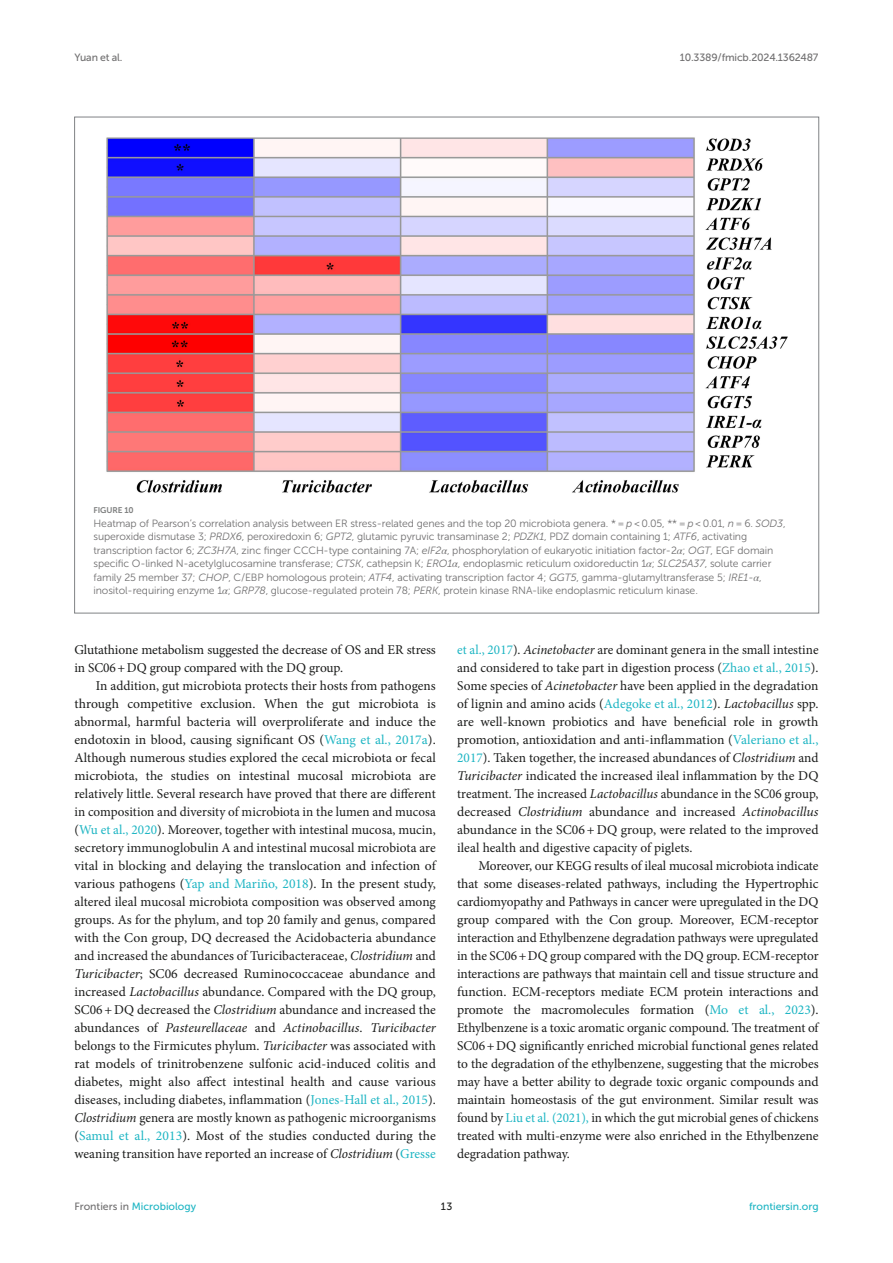
<style>
.page{position:relative;width:893px;height:1263px;background:#fff}
.page>*{position:absolute;margin:0;border:0;box-sizing:border-box;transform-origin:0 0}
.TEXT{font:13.5px/18px "Minion Pro";letter-spacing:-.005em;color:#1b1c1b;text-align:justify}
.FIG_LEG{font:10.5px/13.5px "Museo Sans 300";letter-spacing:-.01em;color:#706f70}
.t1{font:10.5px "Museo Sans 500";color:#1db5c3}
.t2{font:10.5px "Museo Sans 500";letter-spacing:-.015em;color:#706f70}
.t3{font:10.5px "Museo Sans 500";color:#1b1c1b}
.FIG_HD{font:8.25px "Museo Sans 700";letter-spacing:-.01em;color:#7e7f7f}
.s1{font-style:italic}
.s2{font-family:"STIX General";font-style:italic}
.s3{color:#1db5c3}
.s4{color:#706f70}
</style>
<div class="page">
<img style="left:106px;top:137px;width:682px;height:356px">
<p class="t2" style="left:74px;top:51px;width:50px">Yuan et al.</p>
<p class="t2" style="left:680px;top:51px;width:140px">10.3389/fmicb.2024.1362487</p>
<p class="FIG_HD" style="left:94px;top:506px;width:42px">FIGURE 10</p>
<p class="FIG_LEG" style="left:94px;top:516px;width:694px">Heatmap of Pearson’s correlation analysis between ER stress-related genes and the top 20 microbiota genera. * = <span class="s1">p</span> &lt; 0.05, ** = <span class="s1">p</span> &lt; 0.01, <span class="s1">n</span> = 6. <span class="s1">SOD3</span>, superoxide dismutase 3; <span class="s1">PRDX6</span>, peroxiredoxin 6; <span class="s1">GPT2</span>, glutamic pyruvic transaminase 2; <span class="s1">PDZK1</span>, PDZ domain containing 1; <span class="s1">ATF6</span>, activating transcription factor 6; <span class="s1">ZC3H7A</span>, zinc finger CCCH-type containing 7A; <span class="s1">eIF2</span><span class="s2">α</span>, phosphorylation of eukaryotic initiation factor-2<span class="s2">α</span>; <span class="s1">OGT</span>, EGF domain specific O-linked N-acetylglucosamine transferase; <span class="s1">CTSK</span>, cathepsin K; <span class="s1">ERO1</span><span class="s2">α</span>, endoplasmic reticulum oxidoreductin 1<span class="s2">α</span>; <span class="s1">SLC25A37</span>, solute carrier family 25 member 37; <span class="s1">CHOP</span>, C/EBP homologous protein; <span class="s1">ATF4</span>, activating transcription factor 4; <span class="s1">GGT5</span>, gamma-glutamyltransferase 5; <span class="s1">IRE1-</span><span class="s2">α</span>, inositol-requiring enzyme 1<span class="s2">α</span>; <span class="s1">GRP78</span>, glucose-regulated protein 78; <span class="s1">PERK</span>, protein kinase RNA-like endoplasmic reticulum kinase.</p>
<p class="TEXT" style="left:74px;top:641px;width:363px">Glutathione metabolism suggested the decrease of OS and ER stress in SC06+DQ group compared with the DQ group.</p>
<p class="TEXT" style="left:74px;top:677px;width:363px;text-indent:21px">In addition, gut microbiota protects their hosts from pathogens through competitive exclusion. When the gut microbiota is abnormal, harmful bacteria will overproliferate and induce the endotoxin in blood, causing significant OS (<span class="s3">Wang et al., 2017a</span>).<br>Although numerous studies explored the cecal microbiota or fecal microbiota, the studies on intestinal mucosal microbiota are relatively little. Several research have proved that there are different in composition and diversity of microbiota in the lumen and mucosa (<span class="s3">Wu et al., 2020</span>). Moreover, together with intestinal mucosa, mucin, secretory immunoglobulin A and intestinal mucosal microbiota are vital in blocking and delaying the translocation and infection of various pathogens (<span class="s3">Yap and Mariño, 2018</span>). In the present study, altered ileal mucosal microbiota composition was observed among groups. As for the phylum, and top 20 family and genus, compared with the Con group, DQ decreased the Acidobacteria abundance and increased the abundances of Turicibacteraceae, <span class="s1">Clostridium</span> and <span class="s1">Turicibacter</span>; SC06 decreased Ruminococcaceae abundance and increased <span class="s1">Lactobacillus</span> abundance. Compared with the DQ group, SC06+DQ decreased the <span class="s1">Clostridium</span> abundance and increased the abundances of <span class="s1">Pasteurellaceae</span> and <span class="s1">Actinobacillus</span>. <span class="s1">Turicibacter </span>belongs to the Firmicutes phylum. <span class="s1">Turicibacter</span> was associated with rat models of trinitrobenzene sulfonic acid-induced colitis and diabetes, might also affect intestinal health and cause various diseases, including diabetes, inflammation (<span class="s3">Jones-Hall et al., 2015</span>).<br><span class="s1">Clostridium</span> genera are mostly known as pathogenic microorganisms (<span class="s3">Samul et al., 2013</span>). Most of the studies conducted during the weaning transition have reported an increase of <span class="s1">Clostridium</span> (<span class="s3">Gresse</span></p>
<p class="TEXT" style="left:457px;top:641px;width:363px"><span class="s3">et al., 2017</span>). <span class="s1">Acinetobacter</span> are dominant genera in the small intestine and considered to take part in digestion process (<span class="s3">Zhao et al., 2015</span>).<br>Some species of <span class="s1">Acinetobacter</span> have been applied in the degradation of lignin and amino acids (<span class="s3">Adegoke et al., 2012</span>). <span class="s1">Lactobacillus</span> spp. are well-known probiotics and have beneficial role in growth promotion, antioxidation and anti-inflammation (<span class="s3">Valeriano et al., 2017</span>). Taken together, the increased abundances of <span class="s1">Clostridium</span> and <span class="s1">Turicibacter</span> indicated the increased ileal inflammation by the DQ treatment. The increased <span class="s1">Lactobacillus</span> abundance in the SC06 group, decreased <span class="s1">Clostridium</span> abundance and increased <span class="s1">Actinobacillus </span>abundance in the SC06+DQ group, were related to the improved ileal health and digestive capacity of piglets.</p>
<p class="TEXT" style="left:457px;top:857px;width:363px;text-indent:21px">Moreover, our KEGG results of ileal mucosal microbiota indicate that some diseases-related pathways, including the Hypertrophic cardiomyopathy and Pathways in cancer were upregulated in the DQ group compared with the Con group. Moreover, ECM-receptor interaction and Ethylbenzene degradation pathways were upregulated in the SC06+DQ group compared with the DQ group. ECM-receptor interactions are pathways that maintain cell and tissue structure and function. ECM-receptors mediate ECM protein interactions and promote the macromolecules formation (<span class="s3">Mo et al., 2023</span>).<br>Ethylbenzene is a toxic aromatic organic compound. The treatment of SC06+DQ significantly enriched microbial functional genes related to the degradation of the ethylbenzene, suggesting that the microbes may have a better ability to degrade toxic organic compounds and maintain homeostasis of the gut environment. Similar result was found by <span class="s3">Liu et al. (2021),</span> in which the gut microbial genes of chickens treated with multi-enzyme were also enriched in the Ethylbenzene degradation pathway.</p>
<p class="t1" style="left:74px;top:1200px;width:123px"><span class="s4">Frontiers in</span> Microbiology</p>
<p class="t3" style="left:441px;top:1200px;width:13px">13</p>
<p class="t1" style="left:749px;top:1200px;width:71px">frontiersin.org</p>
</div>
